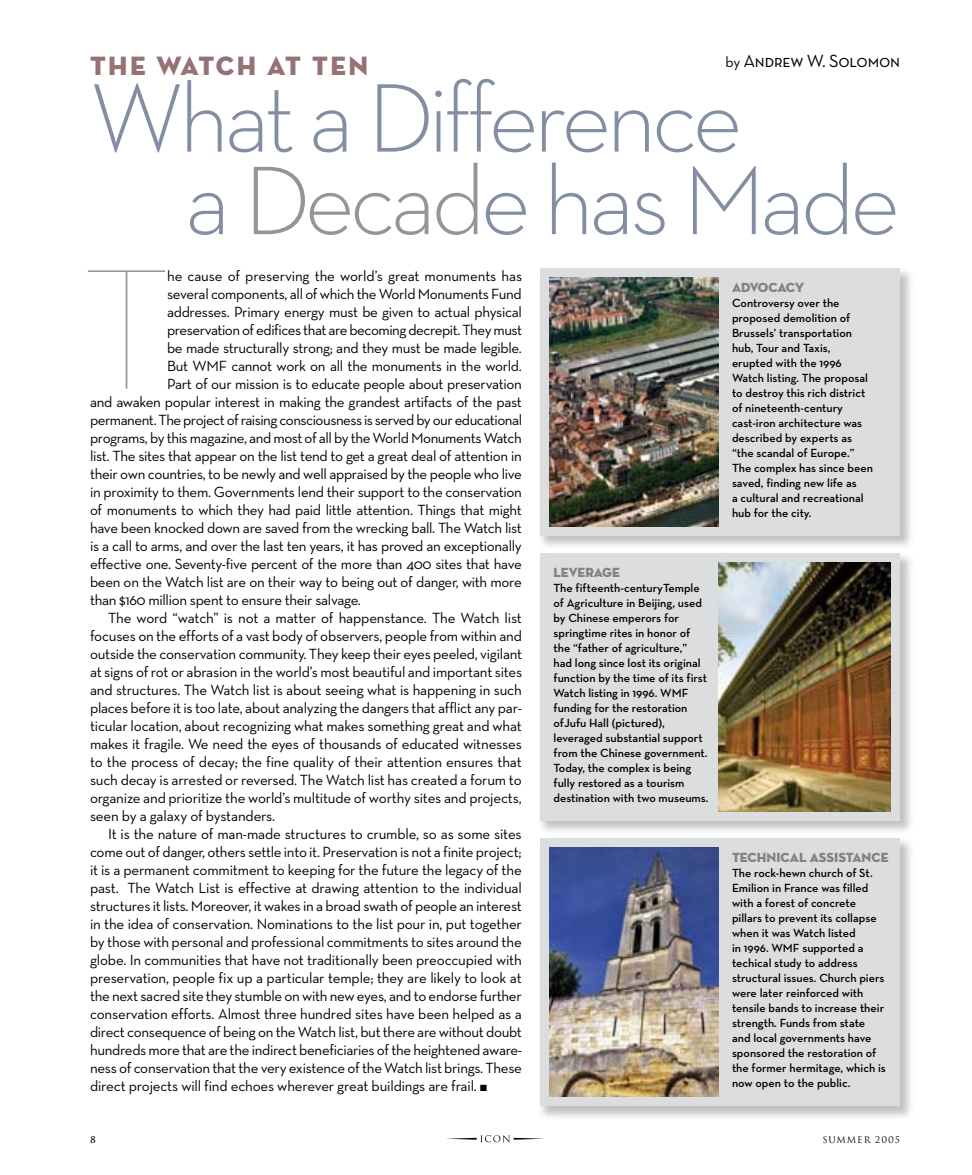
<style>
.page{position:relative;width:972px;height:1175px;background:#fff}
.page>*{position:absolute;margin:0;border:0;box-sizing:border-box;transform-origin:0 0}
.t1{font:100 173.85px "Neutra Disp";color:#939598}
.t2{font:300 99px/82.5px "Neutra Text";letter-spacing:-.05em;color:#848ea3}
.t3{font:27px "Neutra Disp Titling";letter-spacing:.09em;color:#967274}
.t4{font:18px "Neutra Text Book SC";letter-spacing:-.01em;color:#000}
.t5{font:15px "Neutra Text";letter-spacing:-.02em;color:#000}
.t6{font:13.5px "Neutra Disp Titling";color:#808284}
.t7{font:13.5px "Neutra Disp Titling";letter-spacing:-.03em;color:#808284}
.t8{font:600 12px/15px "Neutra Text";color:#000}
.t9{font:9px "Trajan";letter-spacing:.1em;color:#000}
.t10{font:700 9px "Trajan";color:#000}
.s1{font-family:"Neutra Text";font-size:15px}
.s2{color:#939598}
</style>
<div class="page">
<div style="left:540px;top:554px;width:360px;height:266px;background:#dcddde"></div>
<img style="left:718px;top:563px;width:173px;height:248px">
<div style="left:540px;top:838px;width:360px;height:268px;background:#dcddde"></div>
<img style="left:549px;top:848px;width:169px;height:248px">
<svg style="left:446px;top:1135px;width:98px;height:7px"></svg>
<div style="left:540px;top:268px;width:360px;height:268px;background:#dcddde"></div>
<img style="left:549px;top:278px;width:169px;height:248px">
<p class="t4" style="left:725px;top:50px;width:176px"><span class="s1">by</span> Andrew W. Solomon</p>
<h3 class="t3" style="left:90px;top:49px;width:280px">THE WATCH AT TEN</h3>
<h2 class="t2" style="left:185px;top:75px;width:717px;text-indent:-95px">What a Difference<br>a <span class="s2">Decad</span>e has Made</h2>
<h1 class="t1" style="left:86px;top:237px;width:83px">T</h1>
<p class="t5" style="left:167px;top:266px;width:357px">he cause of preserving the world’s great monuments has</p>
<p class="t5" style="left:167px;top:284px;width:356px">several components, all of which the World Monuments Fund</p>
<p class="t5" style="left:167px;top:302px;width:356px">addresses. Primary energy must be given to actual physical</p>
<p class="t5" style="left:167px;top:320px;width:357px">preservation of edifices that are becoming decrepit. They must</p>
<p class="t5" style="left:167px;top:338px;width:356px">be made structurally strong; and they must be made legible.</p>
<p class="t5" style="left:167px;top:356px;width:356px">But WMF cannot work on all the monuments in the world.</p>
<p class="t5" style="left:167px;top:374px;width:356px">Part of our mission is to educate people about preservation</p>
<p class="t5" style="left:90px;top:392px;width:433px">and awaken popular interest in making the grandest artifacts of the past</p>
<p class="t5" style="left:90px;top:410px;width:434px">permanent. The project of raising consciousness is served by our educational</p>
<p class="t5" style="left:90px;top:428px;width:433px">programs, by this magazine, and most of all by the World Monuments Watch</p>
<p class="t5" style="left:90px;top:446px;width:433px">list. The sites that appear on the list tend to get a great deal of attention in</p>
<p class="t5" style="left:90px;top:464px;width:433px">their own countries, to be newly and well appraised by the people who live</p>
<p class="t5" style="left:90px;top:482px;width:433px">in proximity to them. Governments lend their support to the conservation</p>
<p class="t5" style="left:90px;top:500px;width:433px">of monuments to which they had paid little attention. Things that might</p>
<p class="t5" style="left:90px;top:518px;width:433px">have been knocked down are saved from the wrecking ball. The Watch list</p>
<p class="t5" style="left:90px;top:536px;width:433px">is a call to arms, and over the last ten years, it has proved an exceptionally</p>
<p class="t5" style="left:90px;top:554px;width:433px">effective one. Seventy-five percent of the more than 400 sites that have</p>
<p class="t5" style="left:90px;top:572px;width:433px">been on the Watch list are on their way to being out of danger, with more</p>
<p class="t5" style="left:90px;top:590px;width:273px">than $160 million spent to ensure their salvage.</p>
<p class="t5" style="left:108px;top:608px;width:415px">The word “watch” is not a matter of happenstance. The Watch list</p>
<p class="t5" style="left:90px;top:626px;width:434px">focuses on the efforts of a vast body of observers, people from within and</p>
<p class="t5" style="left:90px;top:644px;width:434px">outside the conservation community. They keep their eyes peeled, vigilant</p>
<p class="t5" style="left:90px;top:662px;width:434px">at signs of rot or abrasion in the world’s most beautiful and important sites</p>
<p class="t5" style="left:90px;top:680px;width:433px">and structures. The Watch list is about seeing what is happening in such</p>
<p class="t5" style="left:90px;top:698px;width:434px">places before it is too late, about analyzing the dangers that afflict any par-</p>
<p class="t5" style="left:90px;top:716px;width:433px">ticular location, about recognizing what makes something great and what</p>
<p class="t5" style="left:90px;top:734px;width:433px">makes it fragile. We need the eyes of thousands of educated witnesses</p>
<p class="t5" style="left:90px;top:752px;width:433px">to the process of decay; the fine quality of their attention ensures that</p>
<p class="t5" style="left:90px;top:770px;width:433px">such decay is arrested or reversed. The Watch list has created a forum to</p>
<p class="t5" style="left:90px;top:788px;width:433px">organize and prioritize the world’s multitude of worthy sites and projects,</p>
<p class="t5" style="left:90px;top:806px;width:187px">seen by a galaxy of bystanders.</p>
<p class="t5" style="left:108px;top:824px;width:415px">It is the nature of man-made structures to crumble, so as some sites</p>
<p class="t5" style="left:90px;top:842px;width:433px">come out of danger, others settle into it. Preservation is not a finite project;</p>
<p class="t5" style="left:90px;top:860px;width:433px">it is a permanent commitment to keeping for the future the legacy of the</p>
<p class="t5" style="left:90px;top:878px;width:433px">past. The Watch List is effective at drawing attention to the individual</p>
<p class="t5" style="left:90px;top:896px;width:433px">structures it lists. Moreover, it wakes in a broad swath of people an interest</p>
<p class="t5" style="left:90px;top:914px;width:433px">in the idea of conservation. Nominations to the list pour in, put together</p>
<p class="t5" style="left:90px;top:932px;width:433px">by those with personal and professional commitments to sites around the</p>
<p class="t5" style="left:90px;top:950px;width:433px">globe. In communities that have not traditionally been preoccupied with</p>
<p class="t5" style="left:90px;top:968px;width:433px">preservation, people fix up a particular temple; they are likely to look at</p>
<p class="t5" style="left:90px;top:986px;width:433px">the next sacred site they stumble on with new eyes, and to endorse further</p>
<p class="t5" style="left:90px;top:1004px;width:433px">conservation efforts. Almost three hundred sites have been helped as a</p>
<p class="t5" style="left:90px;top:1022px;width:434px">direct consequence of being on the Watch list, but there are without doubt</p>
<p class="t5" style="left:90px;top:1040px;width:434px">hundreds more that are the indirect beneficiaries of the heightened aware-</p>
<p class="t5" style="left:90px;top:1058px;width:434px">ness of conservation that the very existence of the Watch list brings. These</p>
<p class="t5" style="left:90px;top:1076px;width:398px">direct projects will find echoes wherever great buildings are frail. ■</p>
<p class="t6" style="left:554px;top:564px;width:68px">LEVERAGE</p>
<p class="t8" style="left:554px;top:580px;width:157px">The fifteenth-centuryTemple of Agriculture in Beijing, used by Chinese emperors for springtime rites in honor of the “father of agriculture,” had long since lost its original function by the time of its first<br>Watch listing in 1996. WMF funding for the restoration ofJufu Hall (pictured), leveraged substantial support from the Chinese government.<br>Today, the complex is being fully restored as a tourism destination with two museums.</p>
<p class="t7" style="left:732px;top:279px;width:74px">ADVOCACY</p>
<p class="t8" style="left:732px;top:295px;width:142px">Controversy over the proposed demolition of<br>Brussels’ transportation hub, Tour and Taxis, erupted with the 1996<br>Watch listing. The proposal to destroy this rich district of nineteenth-century cast-iron architecture was described by experts as “the scandal of Europe.”<br>The complex has since been saved, finding new life as<br>a cultural and recreational hub for the city.</p>
<p class="t6" style="left:732px;top:849px;width:158px">TECHNICAL ASSISTANCE</p>
<p class="t8" style="left:732px;top:865px;width:155px">The rock-hewn church of St.<br>Emilion in France was filled with a forest of concrete pillars to prevent its collapse when it was Watch listed<br>in 1996. WMF supported a techical study to address structural issues. Church piers were later reinforced with tensile bands to increase their strength. Funds from state and local governments have sponsored the restoration of the former hermitage, which is now open to the public.</p>
<p class="t10" style="left:90px;top:1134px;width:7px">8</p>
<p class="t9" style="left:822px;top:1134px;width:79px">SUMMER 2005</p>
</div>
